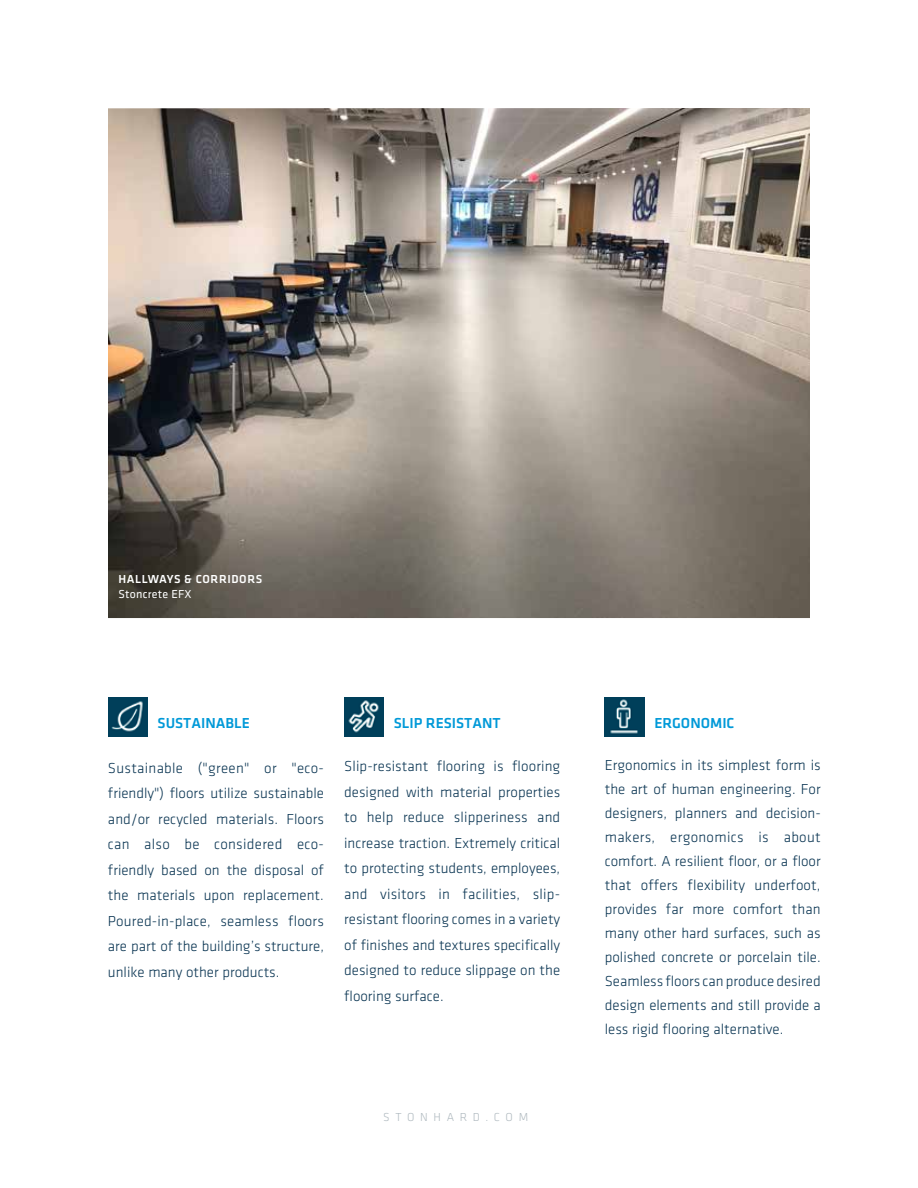
<style>
.page{position:relative;width:918px;height:1188px;background:#fff}
.page>*{position:absolute;margin:0;border:0;box-sizing:border-box;transform-origin:0 0}
.t1{font:300 15px/25.5px "Klavika";color:#083351;text-align:justify}
.t2{font:500 15px "Klavika";color:#0099d8}
.t3{font:500 12px "Klavika";letter-spacing:.05em;color:#fff}
.t4{font:300 12px "Klavika";letter-spacing:.475em;color:#afb9bf}
.t5{font:12px "Klavika";letter-spacing:.02em;color:#fff}
</style>
<div class="page">
<img style="left:108px;top:108px;width:702px;height:510px">
<img style="left:344px;top:698px;width:39px;height:39px">
<img style="left:605px;top:698px;width:39px;height:39px">
<img style="left:108px;top:698px;width:39px;height:39px">
<p class="t3" style="left:119px;top:571px;width:145px">HALLWAYS &amp; CORRIDORS</p>
<p class="t5" style="left:119px;top:586px;width:75px">Stoncrete EFX</p>
<p class="t2" style="left:158px;top:713px;width:94px">SUSTAINABLE</p>
<p class="t1" style="left:108px;top:755px;width:218px">Sustainable ("green" or "eco&shy;friendly") floors utilize sustainable and/or recycled materials. Floors can also be considered eco&shy;friendly based on the disposal of the materials upon replacement.<br>Poured-in-place, seamless floors are part of the building’s structure, unlike many other products.</p>
<p class="t2" style="left:394px;top:713px;width:108px">SLIP RESISTANT</p>
<p class="t1" style="left:344px;top:753px;width:218px">Slip-resistant flooring is flooring designed with material properties to help reduce slipperiness and increase traction. Extremely critical to protecting students, employees, and visitors in facilities, slip&shy;resistant flooring comes in a variety of finishes and textures specifically designed to reduce slippage on the flooring surface.</p>
<p class="t4" style="left:383px;top:1110px;width:146px">STONHARD.COM</p>
<p class="t2" style="left:654px;top:713px;width:82px">ERGONOMIC</p>
<p class="t1" style="left:605px;top:753px;width:218px;line-height:24px">Ergonomics in its simplest form is the art of human engineering. For designers, planners and decision&shy;makers, ergonomics is about comfort. A resilient floor, or a floor that offers flexibility underfoot, provides far more comfort than many other hard surfaces, such as polished concrete or porcelain tile.<br>Seamless floors can produce desired design elements and still provide a less rigid flooring alternative.</p>
</div>
